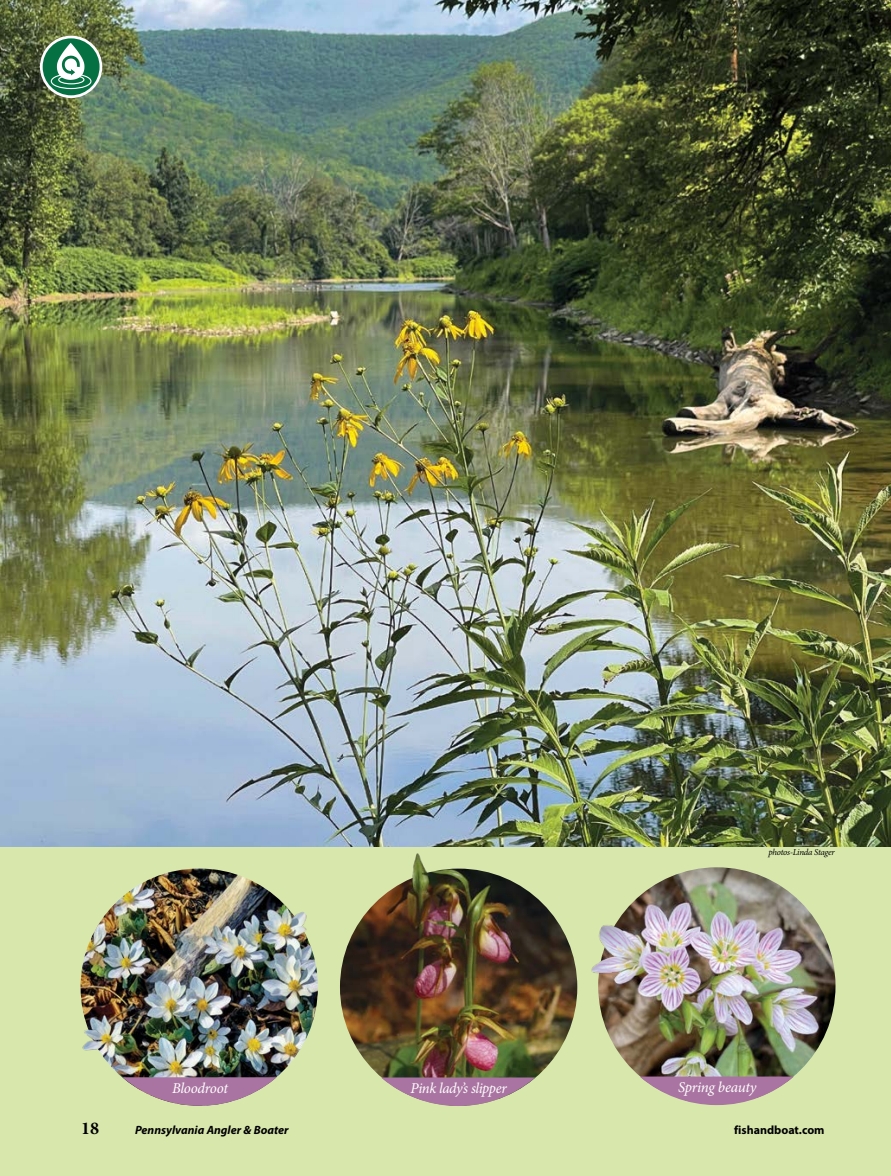
<style>
.page{position:relative;width:891px;height:1176px;background:#fff}
.page>*{position:absolute;margin:0;border:0;box-sizing:border-box;transform-origin:0 0}
.t1{font:700 18px "Minion Pro";color:#000}
.t2{font:italic 15px "Minion Pro";letter-spacing:-.025em;color:#fff}
.t3{font:italic 700 12px "Myriad Pro";color:#000}
.t4{font:700 12px "Myriad Pro";color:#000}
.t5{font:italic 9px "Minion Pro";letter-spacing:-.03em;color:#000}
</style>
<div class="page">
<div style="left:0;top:0;width:891px;height:1175px;background:#d8e8ad"></div>
<img style="left:0;top:0;width:891px;height:845px">
<svg style="left:41px;top:37px;width:60px;height:60px;background:#25835a"></svg>
<div style="left:40px;top:36px;width:62px;height:62px;border:3px solid #fff;border-radius:50%"></div>
<div style="left:51px;top:73px;width:40px;height:16px;border:1px solid #fff;border-radius:50%"></div>
<div style="left:58px;top:75px;width:27px;height:9px;border:1px solid #fff;border-radius:50%"></div>
<svg style="left:57px;top:43px;width:27px;height:37px"></svg>
<svg style="left:437px;top:1104px;width:42px;height:1px"></svg>
<img style="left:340px;top:829px;width:237px;height:275px">
<img style="left:80px;top:868px;width:238px;height:237px">
<img style="left:591px;top:867px;width:245px;height:237px">
<p class="t5" style="left:769px;top:846px;width:68px">photos-Linda Stager</p>
<p class="t2" style="left:172px;top:1077px;width:58px">Bloodroot</p>
<p class="t2" style="left:411px;top:1078px;width:98px">Pink lady’s slipper</p>
<p class="t2" style="left:678px;top:1077px;width:80px">Spring beauty</p>
<p class="t1" style="left:81px;top:1115px;width:19px">18</p>
<p class="t3" style="left:135px;top:1121px;width:155px">Pennsylvania Angler &amp; Boater</p>
<p class="t4" style="left:734px;top:1121px;width:92px">fishandboat.com</p>
</div>
